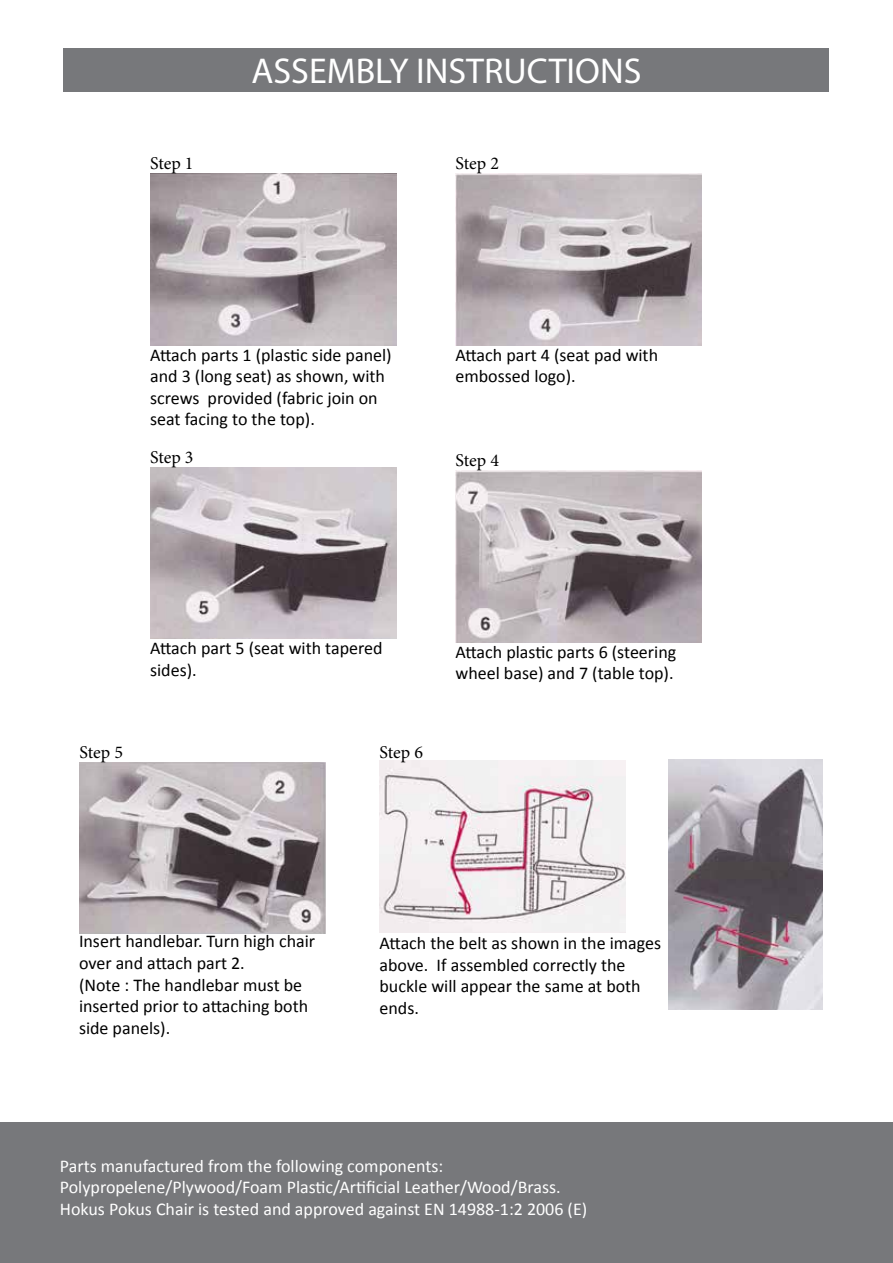
<style>
.page{position:relative;width:893px;height:1263px;background:#fff}
.page>*{position:absolute;margin:0;border:0;box-sizing:border-box;transform-origin:0 0}
.t1{font:36px "Myriad Pro";color:#fff}
.t2{font:18px/21.6px "Calibri";color:#000}
.t3{font:18px/21.6px "Calibri";color:#fff}
.t4{font:18px "Minion Pro";letter-spacing:-.005em;color:#000}
</style>
<div class="page">
<div style="left:0;top:1122px;width:893px;height:141px;background:#77787b"></div>
<img style="left:150px;top:174px;width:246px;height:172px">
<img style="left:455px;top:174px;width:246px;height:172px">
<img style="left:150px;top:467px;width:246px;height:172px">
<img style="left:455px;top:471px;width:246px;height:172px">
<img style="left:80px;top:762px;width:246px;height:172px">
<img style="left:380px;top:761px;width:245px;height:171px">
<img style="left:669px;top:760px;width:153px;height:250px">
<div style="left:64px;top:48px;width:765px;height:44px;background:#77787b"></div>
<h1 class="t1" style="left:251px;top:49px;width:388px">ASSEMBLY INSTRUCTIONS</h1>
<p class="t4" style="left:150px;top:151px;width:45px">Step 1</p>
<p class="t4" style="left:455px;top:151px;width:45px">Step 2</p>
<p class="t2" style="left:150px;top:344px;width:243px">Attach parts 1 (plastic side panel) and 3 (long seat) as shown, with screws provided (fabric join on seat facing to the top).</p>
<p class="t2" style="left:455px;top:344px;width:204px">Attach part 4 (seat pad with embossed logo).</p>
<p class="t4" style="left:150px;top:445px;width:45px">Step 3</p>
<p class="t4" style="left:455px;top:449px;width:45px">Step 4</p>
<p class="t2" style="left:150px;top:637px;width:234px">Attach part 5 (seat with tapered sides).</p>
<p class="t2" style="left:455px;top:641px;width:222px">Attach plastic parts 6 (steering wheel base) and 7 (table top).</p>
<p class="t4" style="left:80px;top:740px;width:45px">Step 5</p>
<p class="t4" style="left:380px;top:740px;width:45px">Step 6</p>
<p class="t2" style="left:79px;top:930px;width:238px">Insert handlebar. Turn high chair over and attach part 2.<br>(Note : The handlebar must be inserted prior to attaching both side panels).</p>
<p class="t2" style="left:379px;top:932px;width:283px">Attach the belt as shown in the images above. If assembled correctly the buckle will appear the same at both ends.</p>
<p class="t3" style="left:60px;top:1155px;width:529px">Parts manufactured from the following components:<br>Polypropelene/Plywood/Foam Plastic/Artificial Leather/Wood/Brass.<br>Hokus Pokus Chair is tested and approved against EN 14988-1:2 2006 (E)</p>
</div>
